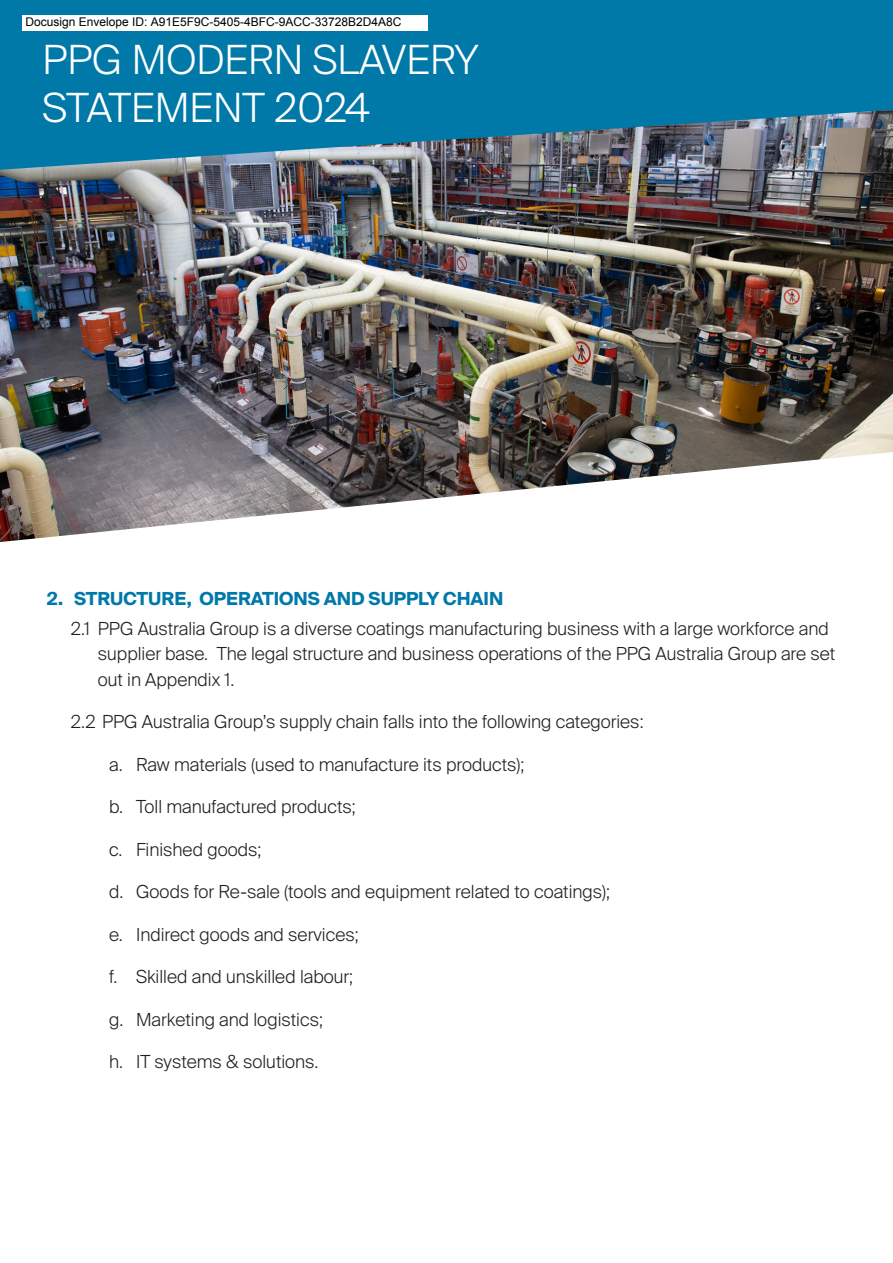
<style>
.page{position:relative;width:893px;height:1263px;background:#fff}
.page>*{position:absolute;margin:0;border:0;box-sizing:border-box;transform-origin:0 0}
.t1{font:300 40.2px/48.3px "Suisse Intl";color:#fff}
.t2{font:300 18px/25.5px "Suisse Intl";color:#231f20}
.t3{font:700 18px "Suisse Intl";color:#0078aa}
.t4{font:12px "Arial";color:#000}
</style>
<div class="page">
<img style="left:0;top:170px;width:893px;height:372px">
<svg style="left:0;top:0;width:893px;height:170px;fill:#0079a8"></svg>
<div style="left:22px;top:15px;width:406px;height:15px;background:#fff"></div>
<p class="t4" style="left:26px;top:15px;width:377px">Docusign Envelope ID: A91E5F9C-5405-4BFC-9ACC-33728B2D4A8C</p>
<h1 class="t1" style="left:43px;top:35px;width:437px">PPG MODERN SLAVERY<br>STATEMENT 2024</h1>
<p class="t3" style="left:47px;top:588px;width:458px">2. STRUCTURE, OPERATIONS AND SUPPLY CHAIN</p>
<p class="t2" style="left:98px;top:616px;width:739px;text-indent:-27px">2.1 PPG Australia Group is a diverse coatings manufacturing business with a large workforce and supplier base. The legal structure and business operations of the PPG Australia Group are set out in Appendix 1.</p>
<p class="t2" style="left:71px;top:709px;width:574px">2.2 PPG Australia Group’s supply chain falls into the following categories:</p>
<p class="t2" style="left:109px;top:752px;width:417px">a. Raw materials (used to manufacture its products);</p>
<p class="t2" style="left:109px;top:794px;width:248px">b. Toll manufactured products;</p>
<p class="t2" style="left:109px;top:837px;width:154px">c. Finished goods;</p>
<p class="t2" style="left:109px;top:879px;width:503px">d. Goods for Re-sale (tools and equipment related to coatings);</p>
<p class="t2" style="left:109px;top:922px;width:251px">e. Indirect goods and services;</p>
<p class="t2" style="left:109px;top:964px;width:246px">f. Skilled and unskilled labour;</p>
<p class="t2" style="left:109px;top:1007px;width:216px">g. Marketing and logistics;</p>
<p class="t2" style="left:109px;top:1049px;width:211px">h. IT systems &amp; solutions.</p>
</div>
